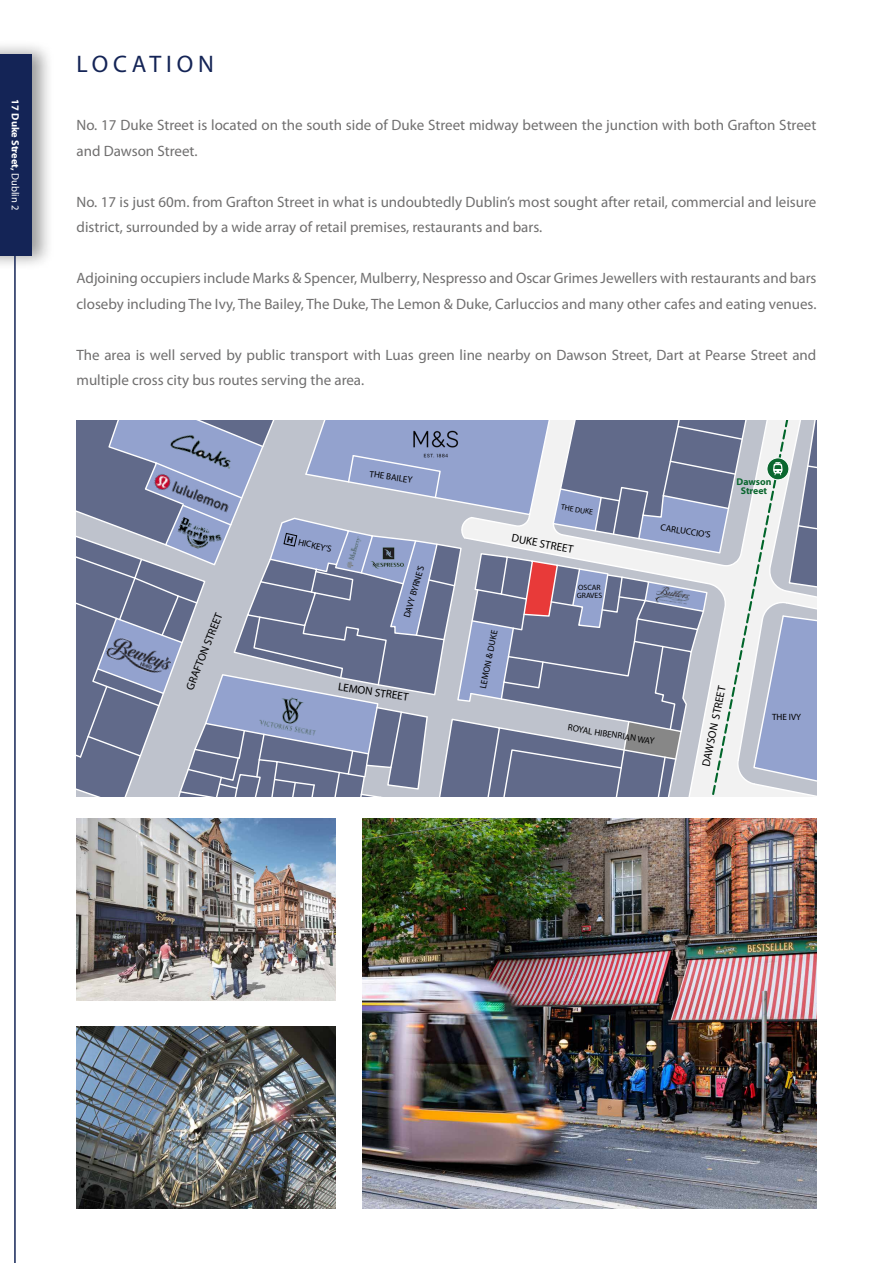
<style>
.page{position:relative;width:893px;height:1263px;background:#fff}
.page>*{position:absolute;margin:0;border:0;box-sizing:border-box;transform-origin:0 0}
.t1{font:24px "Myriad Pro";letter-spacing:.2em;color:#142456}
.t2{font:15px/25.5px "Myriad Pro";color:#706f6f}
.t3{font:11.25px "Myriad Pro";color:#000}
.t4{font:700 10.5px "Myriad Pro";color:#fff}
.t5{font:700 9.9px/9px "Myriad Pro";color:#0b672f;text-align:center}
.t6{font:9.15px "Myriad Pro";color:#000}
.t7{font:7.65px/8.4px "Myriad Pro";color:#000}
.s1{font-weight:400}
.s2{font-weight:700}
</style>
<div class="page">
<svg style="left:77px;top:420px;width:739px;height:377px;background:#959db5"></svg>
<div style="left:0;top:40px;width:54px;height:230px;background:#000;opacity:.4"></div>
<div style="left:0;top:54px;width:32px;height:202px;background:#142456"></div>
<hr style="left:14px;top:256px;width:2px;height:1007px;background:#142456">
<img style="left:362px;top:818px;width:454px;height:391px">
<img style="left:77px;top:818px;width:259px;height:182px">
<img style="left:77px;top:1027px;width:259px;height:182px">
<p class="t4" style="left:22px;top:99px;width:112px;rotate:90deg">17 Duke Street, <span class="s1">Dublin 2</span></p>
<h1 class="t1" style="left:77px;top:49px;width:139px">LOCATION</h1>
<p class="t2" style="left:77px;top:112px;width:741px">No. 17 Duke Street is located on the south side of Duke Street midway between the junction with both Grafton Street and Dawson Street.</p>
<p class="t2" style="left:77px;top:189px;width:741px">No. 17 is just 60m. from Grafton Street in what is undoubtedly Dublin’s most sought after retail, commercial and leisure district, surrounded by a wide array of retail premises, restaurants and bars.</p>
<p class="t2" style="left:77px;top:265px;width:741px">Adjoining occupiers include Marks &amp; Spencer, Mulberry, Nespresso and Oscar Grimes Jewellers with restaurants and bars closeby including The Ivy, The Bailey, The Duke, The Lemon &amp; Duke, Carluccios and many other cafes and eating venues.</p>
<p class="t2" style="left:77px;top:342px;width:741px">The area is well served by public transport with Luas green line nearby on Dawson Street, Dart at Pearse Street and multiple cross city bus routes serving the area.</p>
<p class="t3" style="left:182px;top:687px;width:84px;rotate:-68deg">GRAFTON STREET</p>
<p class="t6" style="left:289px;top:533px;width:47px;rotate:13deg"><span class="s2">H</span> HICKEY’S</p>
<p class="t6" style="left:371px;top:468px;width:45px;rotate:9deg">THE BAILEY</p>
<p class="t6" style="left:401px;top:616px;width:56px;rotate:-74deg">DAVY BYRNE’S</p>
<p class="t3" style="left:339px;top:680px;width:73px;rotate:8deg">LEMON STREET</p>
<p class="t6" style="left:477px;top:687px;width:60px;rotate:-78deg">LEMON &amp; DUKE</p>
<p class="t7" style="left:562px;top:503px;width:34px;rotate:9deg">THE DUKE</p>
<p class="t3" style="left:513px;top:531px;width:64px;rotate:11deg">DUKE STREET</p>
<p class="t7" style="left:577px;top:583px;width:27px">OSCAR<br>GRAVES</p>
<p class="t6" style="left:662px;top:521px;width:52px;rotate:9deg">CARLUCCIO’S</p>
<p class="t5" style="left:736px;top:477px;width:36px">Dawson<br>Street</p>
<p class="t6" style="left:569px;top:722px;width:89px;rotate:9deg">ROYAL HIBENRIAN WAY</p>
<p class="t3" style="left:699px;top:765px;width:84px;rotate:-78deg">DAWSON STREET</p>
<p class="t6" style="left:772px;top:711px;width:30px">THE IVY</p>
</div>
